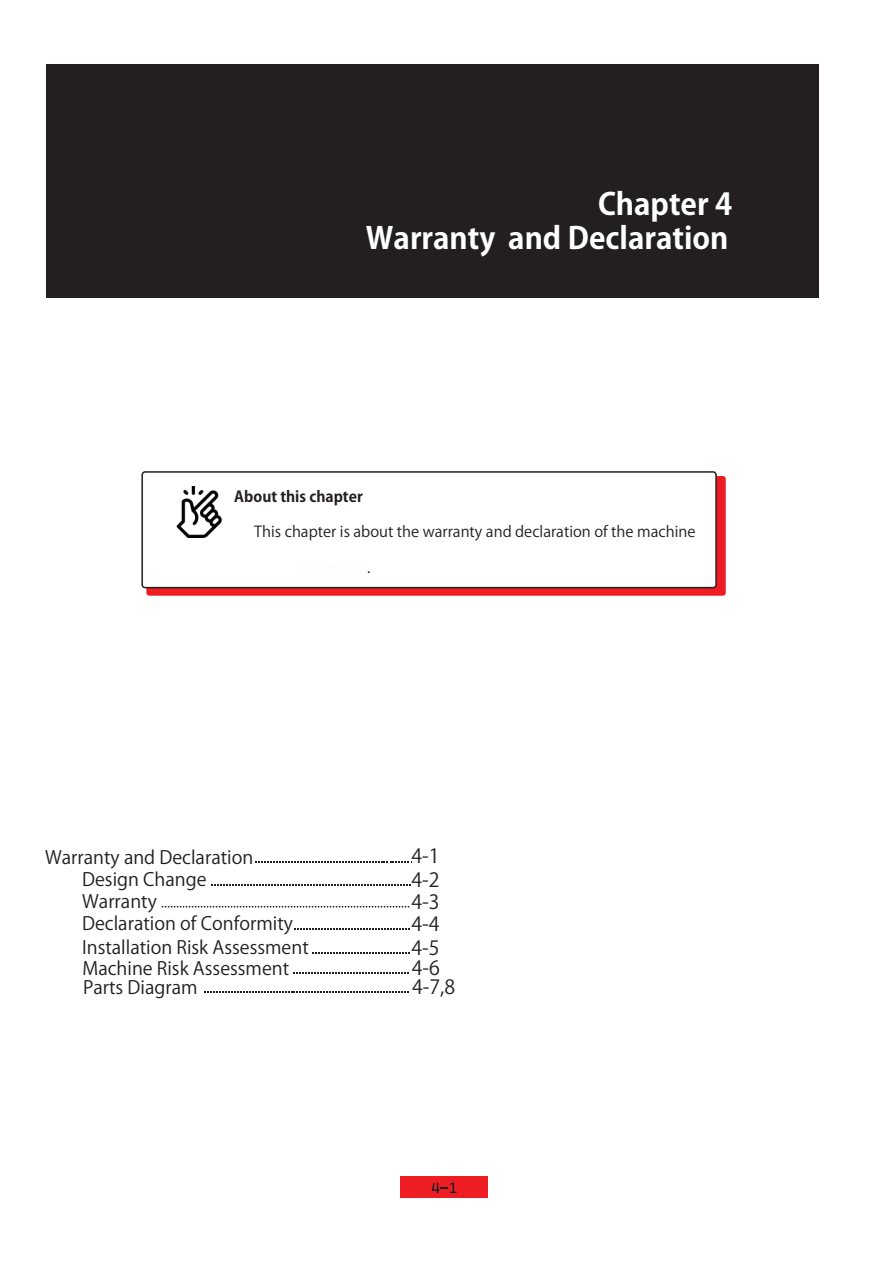
<style>
.page{position:relative;width:893px;height:1263px;background:#fff}
.page>*{position:absolute;margin:0;border:0;box-sizing:border-box;transform-origin:0 0}
.t1{font:30px/34.5px "Koz Go Pr 6 N Bold 90 msp RKSJ H";color:#fff;text-align:right}
.t2{font:19.5px/22.6px "Koz Go Pr 6 N Regular 90 msp RKSJ H";color:#231f20;text-align:justify}
.t3{font:18.15px/21.9px "Koz Go Pr 6 N Regular 90 msp RKSJ H";color:#231f20}
.t4{font:15px "Koz Go Pr 6 N Regular 90 msp RKSJ H";color:#231f20}
.t5{font:15px "Koz Go Pr 6 N Bold 90 msp RKSJ H";color:#231f20}
</style>
<div class="page">
<div style="left:146px;top:476px;width:580px;height:120px;background:#ee1d23;border-radius:3px"></div>
<div style="left:141px;top:471px;width:576px;height:117px;background:#fff"></div>
<div style="left:46px;top:65px;width:773px;height:233px;background:#231f20"></div>
<img style="left:174px;top:486px;width:51px;height:52px">
<svg style="left:255px;top:861px;width:157px;height:2px"></svg>
<svg style="left:211px;top:884px;width:200px;height:1px"></svg>
<svg style="left:312px;top:952px;width:98px;height:1px"></svg>
<svg style="left:294px;top:928px;width:116px;height:2px"></svg>
<svg style="left:293px;top:972px;width:116px;height:2px"></svg>
<svg style="left:204px;top:991px;width:205px;height:2px"></svg>
<svg style="left:162px;top:906px;width:247px;height:1px"></svg>
<div style="left:400px;top:1176px;width:88px;height:22px;background:#ee1d23"></div>
<svg style="left:432px;top:1183px;width:24px;height:10px"></svg>
<h1 class="t1" style="left:366px;top:190px;width:368px">Chapter 4<br>Warranty and Declaration</h1>
<p class="t5" style="left:234px;top:491px;width:130px">About this chapter</p>
<p class="t4" style="left:254px;top:526px;width:443px">This chapter is about the warranty and declaration of the machine</p>
<p class="t3" style="left:82px;top:849px;width:212px;text-indent:-37px">Warranty and Declaration<br>Design Change<br>Warranty<br>Declaration of Conformity</p>
<p class="t3" style="left:82px;top:939px;width:228px;line-height:21.5px">Installation Risk Assessment<br>Machine Risk Assessment</p>
<p class="t3" style="left:83px;top:979px;width:116px">Parts Diagram</p>
<p class="t2" style="left:411px;top:847px;width:30px">4-1<br>4-2<br>4-3<br>4-4</p>
<p class="t2" style="left:412px;top:961px;width:45px;line-height:18.8px">4-6<br>4-7,8</p>
<p class="t2" style="left:411px;top:939px;width:30px">4-5</p>
</div>
